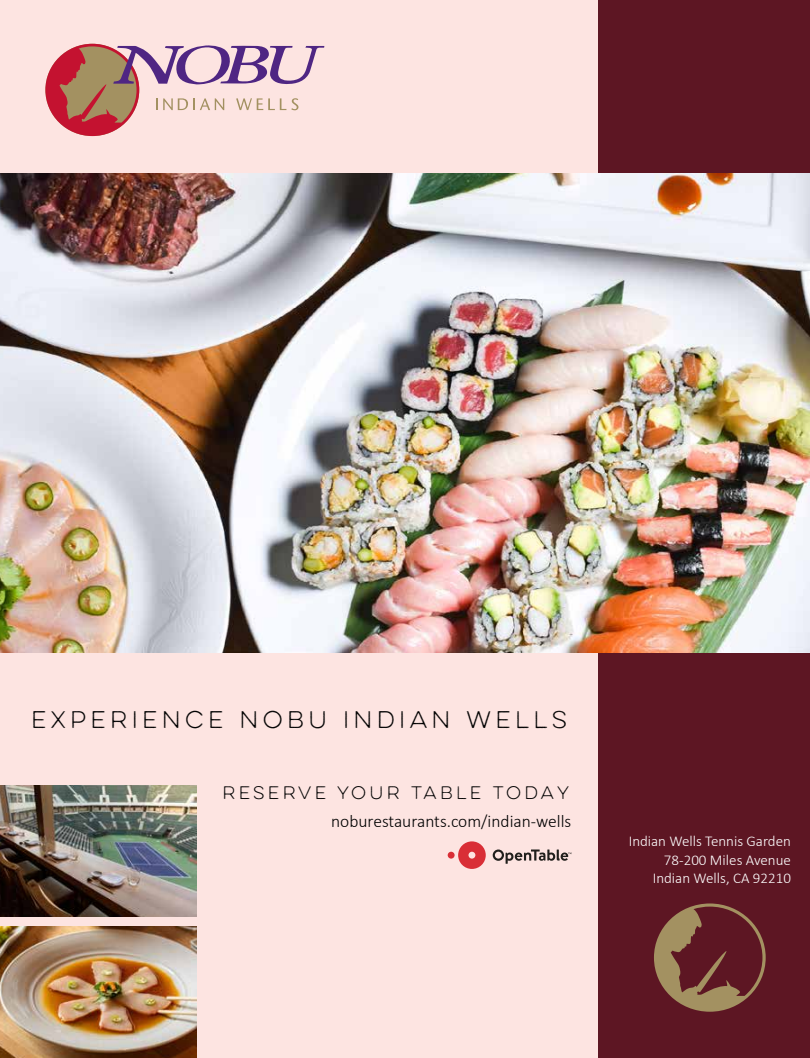
<style>
.page{position:relative;width:810px;height:1058px;background:#fde4e1}
.page>*{position:absolute;margin:0;border:0;box-sizing:border-box;transform-origin:0 0}
.t1{font:21.62px "Lulo One";color:#000}
.t2{font:300 17.5px "Calibri";color:#000}
.t3{font:16.25px "Lulo One";color:#000}
.t4{font:300 15px/18.8px "Calibri";color:#fff;text-align:right}
</style>
<div class="page">
<div style="left:598px;top:0;width:212px;height:1058px;background:#5d1623"></div>
<svg style="left:654px;top:903px;width:112px;height:108px"></svg>
<img style="left:0;top:173px;width:810px;height:479px">
<img style="left:0;top:926px;width:196px;height:132px">
<img style="left:0;top:785px;width:196px;height:131px">
<svg style="left:448px;top:841px;width:38px;height:28px"></svg>
<svg style="left:493px;top:849px;width:78px;height:14px"></svg>
<svg style="left:45px;top:44px;width:279px;height:92px"></svg>
<h1 class="t1" style="left:31px;top:704px;width:542px">EXPERIENCE NOBU INDIAN WELLS</h1>
<p class="t3" style="left:223px;top:781px;width:351px">RESERVE YOUR TABLE TODAY</p>
<p class="t2" style="left:331px;top:810px;width:242px">noburestaurants.com/indian-wells</p>
<p class="t4" style="left:629px;top:831px;width:164px">Indian Wells Tennis Garden<br>78-200 Miles Avenue<br>Indian Wells, CA 92210</p>
</div>
